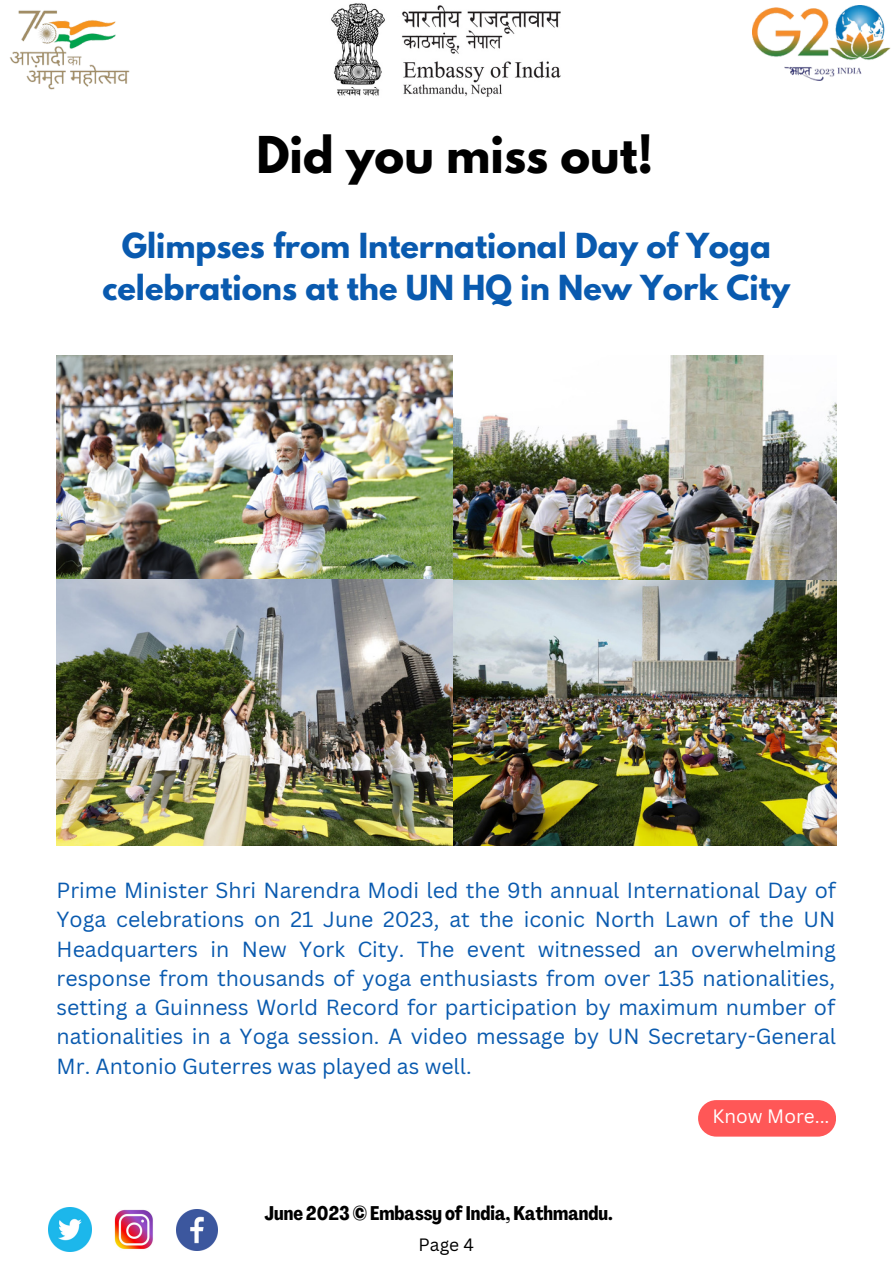
<style>
.page{position:relative;width:893px;height:1264px;background:#fff}
.page>*{position:absolute;margin:0;border:0;box-sizing:border-box;transform-origin:0 0}
.t1{font:700 45px "League Spartan";color:#000}
.t2{font:700 30.6px/42.8px "League Spartan";color:#095aaf;text-align:center}
.t3{font:21.3px/29.2px "Canva Sans";color:#095aaf;text-align:justify}
.t4{font:700 19.5px "Agrandir Tight";color:#000}
.t5{font:18.9px "Canva Sans";color:#fff}
.t6{font:17.4px "Canva Sans";color:#000}
</style>
<div class="page">
<div style="left:698px;top:1100px;width:137px;height:36px;background:#ff5757;border-radius:18px"></div>
<img style="left:48px;top:1207px;width:44px;height:44px">
<img style="left:114px;top:1209px;width:39px;height:40px">
<img style="left:176px;top:1209px;width:42px;height:41px">
<img style="left:57px;top:356px;width:396px;height:223px">
<img style="left:57px;top:579px;width:779px;height:266px">
<img style="left:453px;top:356px;width:383px;height:223px">
<img style="left:331px;top:3px;width:230px;height:94px">
<img style="left:753px;top:6px;width:138px;height:74px">
<img style="left:9px;top:10px;width:121px;height:80px">
<p class="t1" style="left:256px;top:132px;width:398px">Did you miss out!</p>
<p class="t2" style="left:102px;top:228px;width:689px">Glimpses from International Day of Yoga celebrations at the UN HQ in New York City</p>
<p class="t3" style="left:57px;top:875px;width:781px">Prime Minister Shri Narendra Modi led the 9th annual International Day of Yoga celebrations on 21 June 2023, at the iconic North Lawn of the UN Headquarters in New York City. The event witnessed an overwhelming response from thousands of yoga enthusiasts from over 135 nationalities, setting a Guinness World Record for participation by maximum number of nationalities in a Yoga session. A video message by UN Secretary-General Mr. Antonio Guterres was played as well.</p>
<p class="t5" style="left:712px;top:1102px;width:118px">Know More...</p>
<p class="t4" style="left:264px;top:1205px;width:349px">June 2023 © Embassy of India,Kathmandu.</p>
<p class="t6" style="left:418px;top:1232px;width:57px">Page 4</p>
</div>
